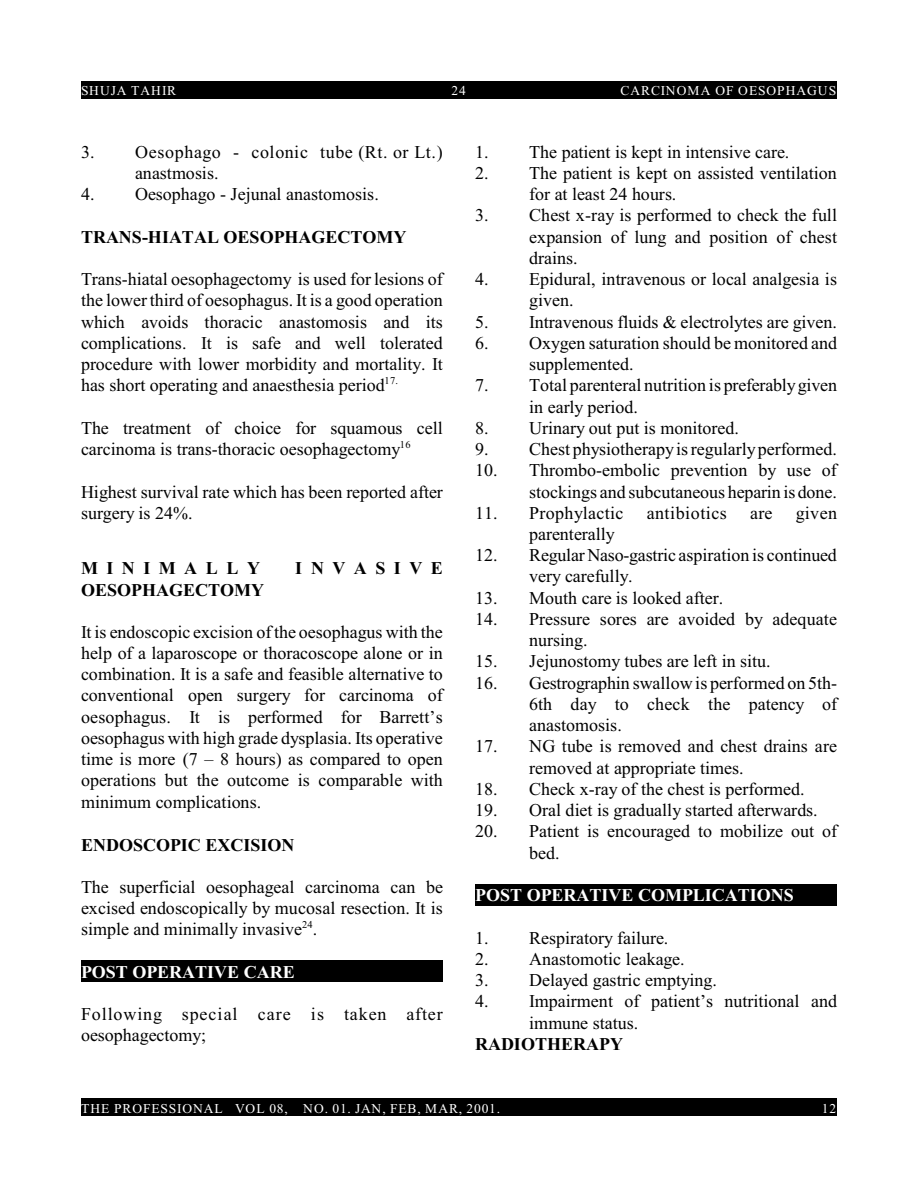
<style>
.page{position:relative;width:918px;height:1188px;background:#fff}
.page>*{position:absolute;margin:0;border:0;box-sizing:border-box;transform-origin:0 0}
.t1{font:18px/21.3px "Times New Roman";color:#000}
.t2{font:700 18px "Times New Roman";color:#000}
.t3{font:18px/21.3px "Times New Roman";letter-spacing:.05em;color:#000}
.t4{font:18px/21.3px "Times New Roman";letter-spacing:.025em;color:#000}
.t5{font:700 18px "Times New Roman";color:#fff}
.t6{font:700 18px "Times New Roman";letter-spacing:.47em;color:#000}
.t7{font:18px "Times New Roman";letter-spacing:.02em;color:#000}
.t8{font:18px "Times New Roman";letter-spacing:.03em;color:#000}
.t9{font:13.5px "Times New Roman";letter-spacing:.065em;color:#fff}
</style>
<div class="page">
<div style="left:81px;top:81px;width:756px;height:17px;background:#000"></div>
<div style="left:81px;top:1099px;width:756px;height:17px;background:#000"></div>
<div style="left:81px;top:961px;width:362px;height:21px;background:#000"></div>
<div style="left:475px;top:884px;width:362px;height:21px;background:#000"></div>
<p class="t9" style="left:81px;top:86px;width:97px">SHUJA TAHIR</p>
<p class="t9" style="left:451px;top:86px;width:16px">24</p>
<p class="t9" style="left:621px;top:86px;width:217px">CARCINOMA OF OESOPHAGUS</p>
<p class="t4" style="left:135px;top:143px;width:309px;text-indent:-54px">3. Oesophago - colonic tube (Rt. or Lt.) anastmosis.</p>
<p class="t1" style="left:81px;top:185px;width:299px">4. Oesophago - Jejunal anastomosis.</p>
<p class="t2" style="left:81px;top:231px;width:327px">TRANS-HIATAL OESOPHAGECTOMY</p>
<p class="t1" style="left:81px;top:270px;width:363px;text-align:justify">Trans-hiatal oesophagectomy is used for lesions of the lower third of oesophagus. It is a good operation which avoids thoracic anastomosis and its complications. It is safe and well tolerated procedure with lower morbidity and mortality. It has short operating and anaesthesia period<sup>17.</sup></p>
<p class="t1" style="left:81px;top:419px;width:363px">The treatment of choice for squamous cell carcinoma is trans-thoracic oesophagectomy<sup>16</sup></p>
<p class="t1" style="left:81px;top:483px;width:363px">Highest survival rate which has been reported after surgery is 24%.</p>
<p class="t6" style="left:81px;top:562px;width:181px">MINIMALLY</p>
<p class="t6" style="left:295px;top:562px;width:149px">INVASIVE</p>
<p class="t2" style="left:81px;top:583px;width:185px">OESOPHAGECTOMY</p>
<p class="t1" style="left:81px;top:623px;width:363px;text-align:justify">It is endoscopic excision of the oesophagus with the help of a laparoscope or thoracoscope alone or in combination. It is a safe and feasible alternative to conventional open surgery for carcinoma of oesophagus. It is performed for Barrett’s oesophagus with high grade dysplasia. Its operative time is more (7 – 8 hours) as compared to open operations but the outcome is comparable with minimum complications.</p>
<p class="t2" style="left:81px;top:838px;width:215px">ENDOSCOPIC EXCISION</p>
<p class="t1" style="left:81px;top:878px;width:364px;text-align:justify">The superficial oesophageal carcinoma can be excised endoscopically by mucosal resection. It is simple and minimally invasive .<sup>24</sup></p>
<p class="t5" style="left:81px;top:966px;width:215px">POST OPERATIVE CARE</p>
<p class="t3" style="left:81px;top:1005px;width:363px">Following special care is taken after oesophagectomy;</p>
<p class="t1" style="left:475px;top:143px;width:316px">1. The patient is kept in intensive care.</p>
<p class="t1" style="left:529px;top:164px;width:309px;text-indent:-54px">2. The patient is kept on assisted ventilation for at least 24 hours.</p>
<p class="t1" style="left:529px;top:206px;width:309px;text-align:justify;text-indent:-54px">3. Chest x-ray is performed to check the full expansion of lung and position of chest drains.</p>
<p class="t1" style="left:529px;top:270px;width:309px;text-indent:-54px">4. Epidural, intravenous or local analgesia is given.</p>
<p class="t1" style="left:475px;top:313px;width:363px">5. Intravenous fluids &amp; electrolytes are given.</p>
<p class="t1" style="left:529px;top:334px;width:309px;text-indent:-54px">6. Oxygen saturation should be monitored and supplemented.</p>
<p class="t1" style="left:529px;top:376px;width:309px;text-indent:-54px">7. Total parenteral nutrition is preferably given in early period.</p>
<p class="t1" style="left:475px;top:419px;width:265px">8. Urinary out put is monitored.</p>
<p class="t1" style="left:475px;top:440px;width:363px">9. Chest physiotherapy is regularly performed.</p>
<p class="t1" style="left:475px;top:461px;width:363px;text-align:right">10. Thrombo-embolic prevention by use of stockings and subcutaneous heparin is done.</p>
<p class="t7" style="left:475px;top:506px;width:150px">11. Prophylactic</p>
<p class="t8" style="left:647px;top:506px;width:82px">antibiotics</p>
<p class="t1" style="left:750px;top:504px;width:24px">are</p>
<p class="t1" style="left:796px;top:504px;width:43px">given</p>
<p class="t1" style="left:529px;top:525px;width:87px">parenterally</p>
<p class="t1" style="left:529px;top:546px;width:309px;text-indent:-54px">12. Regular Naso-gastric aspiration is continued very carefully.</p>
<p class="t1" style="left:475px;top:589px;width:250px">13. Mouth care is looked after.</p>
<p class="t1" style="left:529px;top:610px;width:309px;text-indent:-54px">14. Pressure sores are avoided by adequate nursing.</p>
<p class="t1" style="left:475px;top:652px;width:297px">15. Jejunostomy tubes are left in situ.</p>
<p class="t1" style="left:529px;top:674px;width:309px;text-align:justify;text-indent:-54px">16. Gestrographin swallow is performed on 5th-6th day to check the patency of anastomosis.</p>
<p class="t1" style="left:529px;top:737px;width:309px;text-indent:-54px">17. NG tube is removed and chest drains are removed at appropriate times.</p>
<p class="t1" style="left:475px;top:780px;width:331px">18. Check x-ray of the chest is performed.</p>
<p class="t1" style="left:475px;top:801px;width:344px">19. Oral diet is gradually started afterwards.</p>
<p class="t1" style="left:529px;top:822px;width:309px;text-indent:-54px">20. Patient is encouraged to mobilize out of bed.</p>
<p class="t5" style="left:475px;top:889px;width:320px">POST OPERATIVE COMPLICATIONS</p>
<p class="t1" style="left:475px;top:929px;width:195px">1. Respiratory failure.</p>
<p class="t1" style="left:475px;top:950px;width:211px">2. Anastomotic leakage.</p>
<p class="t1" style="left:475px;top:971px;width:243px">3. Delayed gastric emptying.</p>
<p class="t1" style="left:529px;top:992px;width:309px;text-indent:-54px">4. Impairment of patient’s nutritional and immune status.</p>
<p class="t2" style="left:475px;top:1038px;width:149px">RADIOTHERAPY</p>
<p class="t9" style="left:81px;top:1103px;width:421px">THE PROFESSIONAL VOL 08, NO. 01. JAN, FEB, MAR, 2001.</p>
<p class="t9" style="left:822px;top:1103px;width:16px">12</p>
</div>
